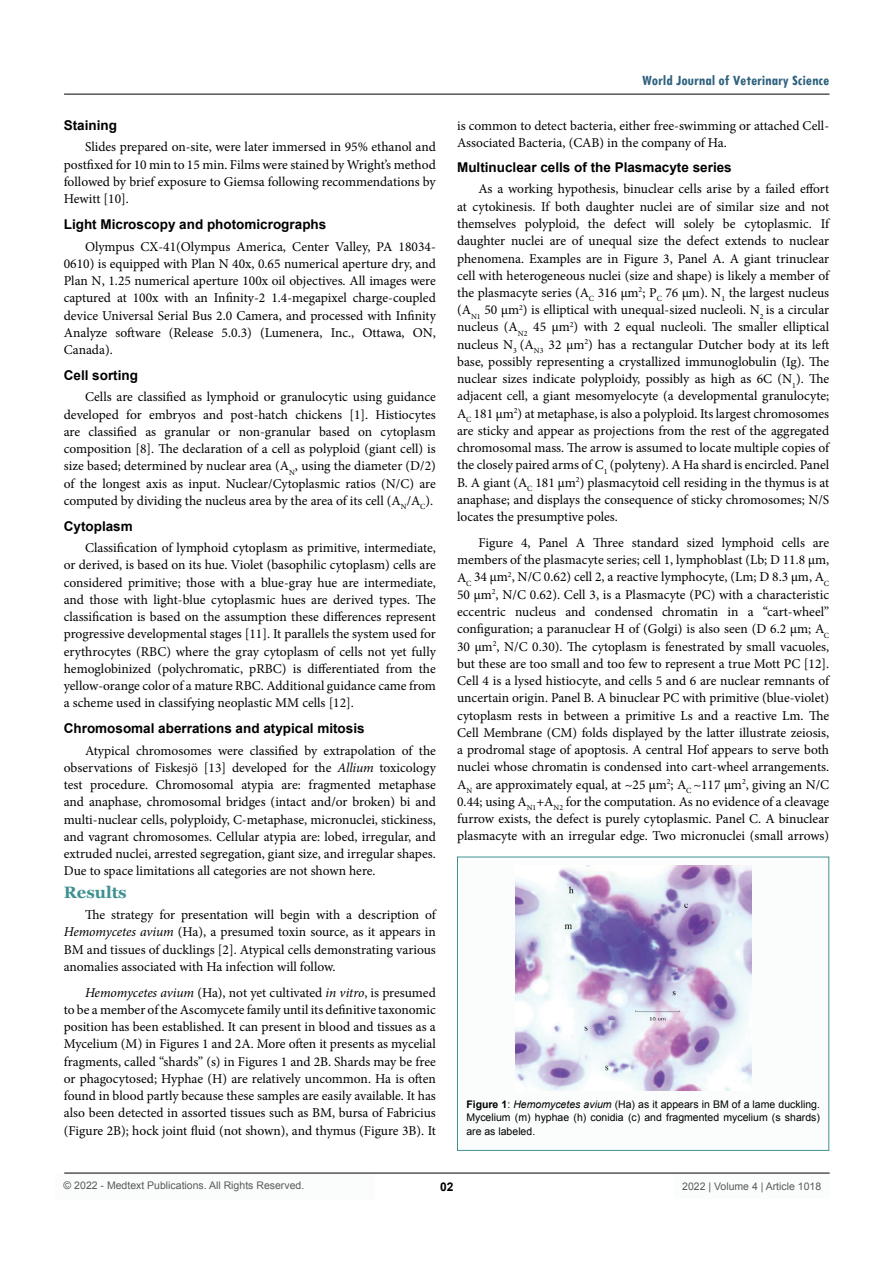
<style>
.page{position:relative;width:893px;height:1263px;background:#fff}
.page>*{position:absolute;margin:0;border:0;box-sizing:border-box;transform-origin:0 0}
.t1{font:700 16.5px "Georgia";color:#3f9191}
.t2{font:700 condensed 15px "Tw Cen";color:#2e617e}
.t3{font:13.5px/17.2px "Minion Pro";color:#000;text-align:justify}
.t4{font:700 13.5px "Arial";color:#000}
.t5{font:700 12px "Arial";color:#000}
.t6{font:10.5px/13.5px "Arial";color:#000;text-align:justify}
.t7{font:10.5px "Arial";color:#58595b}
.s1{font-style:italic}
.s2{font-weight:700}
</style>
<div class="page">
<div style="left:55px;top:1173px;width:320px;height:26px;background:#fbfdfd"></div>
<hr style="left:64px;top:1173px;width:766px;height:1px;background:#000">
<hr style="left:64px;top:94px;width:765px;height:1px;background:#000">
<div style="left:674px;top:1174px;width:156px;height:25px;background:#fbfdfd"></div>
<div style="left:457px;top:857px;width:372px;height:293px;background:#fbfdfd"></div>
<div style="left:457px;top:857px;width:372px;height:294px;border:1px solid #3f9191"></div>
<img style="left:515px;top:866px;width:237px;height:224px">
<p class="t4" style="left:64px;top:116px;width:55px">Staining</p>
<p class="t3" style="left:64px;top:139px;width:374px;text-indent:21px">Slides prepared on-site, were later immersed in 95% ethanol and postfixed for 10 min to 15 min. Films were stained by Wright’s method followed by brief exposure to Giemsa following recommendations by Hewitt [10].</p>
<p class="t4" style="left:64px;top:215px;width:264px">Light Microscopy and photomicrographs</p>
<p class="t3" style="left:64px;top:238px;width:374px;text-indent:21px">Olympus CX-41(Olympus America, Center Valley, PA 18034- 0610) is equipped with Plan N 40x, 0.65 numerical aperture dry, and Plan N, 1.25 numerical aperture 100x oil objectives. All images were captured at 100x with an Infinity-2 1.4-megapixel charge-coupled device Universal Serial Bus 2.0 Camera, and processed with Infinity Analyze software (Release 5.0.3) (Lumenera, Inc., Ottawa, ON, Canada).</p>
<p class="t4" style="left:64px;top:366px;width:76px">Cell sorting</p>
<p class="t3" style="left:64px;top:388px;width:374px;text-indent:21px">Cells are classified as lymphoid or granulocytic using guidance developed for embryos and post-hatch chickens [1]. Histiocytes are classified as granular or non-granular based on cytoplasm composition [8]. The declaration of a cell as polyploid (giant cell) is size based; determined by nuclear area (A<sub>N</sub>, using the diameter (D/2) of the longest axis as input. Nuclear/Cytoplasmic ratios (N/C) are computed by dividing the nucleus area by the area of its cell (A<sub>N</sub>/A<sub>C</sub>).</p>
<p class="t4" style="left:64px;top:517px;width:71px">Cytoplasm</p>
<p class="t3" style="left:64px;top:539px;width:374px;text-indent:21px">Classification of lymphoid cytoplasm as primitive, intermediate, or derived, is based on its hue. Violet (basophilic cytoplasm) cells are considered primitive; those with a blue-gray hue are intermediate, and those with light-blue cytoplasmic hues are derived types. The classification is based on the assumption these differences represent progressive developmental stages [11]. It parallels the system used for erythrocytes (RBC) where the gray cytoplasm of cells not yet fully hemoglobinized (polychromatic, pRBC) is differentiated from the yellow-orange color of a mature RBC. Additional guidance came from a scheme used in classifying neoplastic MM cells [12].</p>
<p class="t4" style="left:64px;top:719px;width:302px">Chromosomal aberrations and atypical mitosis</p>
<p class="t3" style="left:64px;top:742px;width:374px;text-indent:21px">Atypical chromosomes were classified by extrapolation of the observations of Fiskesjö [13] developed for the <span class="s1">Allium</span> toxicology test procedure. Chromosomal atypia are: fragmented metaphase and anaphase, chromosomal bridges (intact and/or broken) bi and multi-nuclear cells, polyploidy, C-metaphase, micronuclei, stickiness, and vagrant chromosomes. Cellular atypia are: lobed, irregular, and extruded nuclei, arrested segregation, giant size, and irregular shapes.<br>Due to space limitations all categories are not shown here.</p>
<p class="t1" style="left:64px;top:881px;width:64px">Results</p>
<p class="t3" style="left:64px;top:906px;width:374px;text-indent:21px">The strategy for presentation will begin with a description of <span class="s1">Hemomycetes avium</span> (Ha), a presumed toxin source, as it appears in BM and tissues of ducklings [2]. Atypical cells demonstrating various anomalies associated with Ha infection will follow.</p>
<p class="t3" style="left:64px;top:984px;width:374px;text-indent:21px"><span class="s1">Hemomycetes avium</span> (Ha), not yet cultivated <span class="s1">in vitro</span>, is presumed to be a member of the Ascomycete family until its definitive taxonomic position has been established. It can present in blood and tissues as a Mycelium (M) in Figures 1 and 2A. More often it presents as mycelial fragments, called “shards” (s) in Figures 1 and 2B. Shards may be free or phagocytosed; Hyphae (H) are relatively uncommon. Ha is often found in blood partly because these samples are easily available. It has also been detected in assorted tissues such as BM, bursa of Fabricius (Figure 2B); hock joint fluid (not shown), and thymus (Figure 3B). It</p>
<p class="t2" style="left:642px;top:72px;width:189px">World Journal of Veterinary Science</p>
<p class="t3" style="left:457px;top:117px;width:374px">is common to detect bacteria, either free-swimming or attached Cell-<br>Associated Bacteria, (CAB) in the company of Ha.</p>
<p class="t4" style="left:457px;top:158px;width:276px">Multinuclear cells of the Plasmacyte series</p>
<p class="t3" style="left:457px;top:181px;width:374px;text-indent:21px">As a working hypothesis, binuclear cells arise by a failed effort at cytokinesis. If both daughter nuclei are of similar size and not themselves polyploid, the defect will solely be cytoplasmic. If daughter nuclei are of unequal size the defect extends to nuclear phenomena. Examples are in Figure 3, Panel A. A giant trinuclear cell with heterogeneous nuclei (size and shape) is likely a member of the plasmacyte series (A<sub>C</sub> 316 μm<sup>2</sup>; P<sub>C</sub> 76 μm). N<sub>1</sub> the largest nucleus (A<sub>N1</sub> 50 μm<sup>2</sup>) is elliptical with unequal-sized nucleoli. N<sub>2</sub> is a circular nucleus (A<sub>N2</sub> 45 μm<sup>2</sup>) with 2 equal nucleoli. The smaller elliptical nucleus N<sub>3</sub> (A<sub>N3</sub> 32 μm<sup>2</sup>) has a rectangular Dutcher body at its left base, possibly representing a crystallized immunoglobulin (Ig). The nuclear sizes indicate polyploidy, possibly as high as 6C (N<sub>1</sub>). The adjacent cell, a giant mesomyelocyte (a developmental granulocyte; A<sub>C</sub> 181 μm<sup>2</sup>) at metaphase, is also a polyploid. Its largest chromosomes are sticky and appear as projections from the rest of the aggregated chromosomal mass. The arrow is assumed to locate multiple copies of the closely paired arms of C<sub>1</sub> (polyteny). A Ha shard is encircled. Panel B. A giant (A<sub>C</sub> 181 μm<sup>2</sup>) plasmacytoid cell residing in the thymus is at anaphase; and displays the consequence of sticky chromosomes; N/S locates the presumptive poles.</p>
<p class="t3" style="left:457px;top:534px;width:374px;text-indent:21px">Figure 4, Panel A Three standard sized lymphoid cells are members of the plasmacyte series; cell 1, lymphoblast (Lb; D 11.8 μm, A<sub>C</sub> 34 μm<sup>2</sup>, N/C 0.62) cell 2, a reactive lymphocyte, (Lm; D 8.3 μm, A<sub>C </sub>50 μm<sup>2</sup>, N/C 0.62). Cell 3, is a Plasmacyte (PC) with a characteristic eccentric nucleus and condensed chromatin in a “cart-wheel” configuration; a paranuclear H of (Golgi) is also seen (D 6.2 μm; A<sub>C </sub>30 μm<sup>2</sup>, N/C 0.30). The cytoplasm is fenestrated by small vacuoles, but these are too small and too few to represent a true Mott PC [12].<br>Cell 4 is a lysed histiocyte, and cells 5 and 6 are nuclear remnants of uncertain origin. Panel B. A binuclear PC with primitive (blue-violet) cytoplasm rests in between a primitive Ls and a reactive Lm. The Cell Membrane (CM) folds displayed by the latter illustrate zeiosis, a prodromal stage of apoptosis. A central Hof appears to serve both nuclei whose chromatin is condensed into cart-wheel arrangements.<br>A<sub>N</sub> are approximately equal, at ~25 μm<sup>2</sup>; A<sub>C</sub> ~117 μm<sup>2</sup>, giving an N/C 0.44; using A<sub>N1</sub>+A<sub>N2</sub> for the computation. As no evidence of a cleavage furrow exists, the defect is purely cytoplasmic. Panel C. A binuclear plasmacyte with an irregular edge. Two micronuclei (small arrows)</p>
<p class="t6" style="left:466px;top:1097px;width:355px"><span class="s2">Figure 1</span>: <span class="s1">Hemomycetes avium</span> (Ha) as it appears in BM of a lame duckling.<br>Mycelium (m) hyphae (h) conidia (c) and fragmented mycelium (s shards) are as labeled.</p>
<p class="t7" style="left:64px;top:1179px;width:242px">© 2022 - Medtext Publications. All Rights Reserved.</p>
<p class="t5" style="left:440px;top:1178px;width:15px">02</p>
<p class="t7" style="left:682px;top:1180px;width:140px">2022 | Volume 4 | Article 1018</p>
</div>
